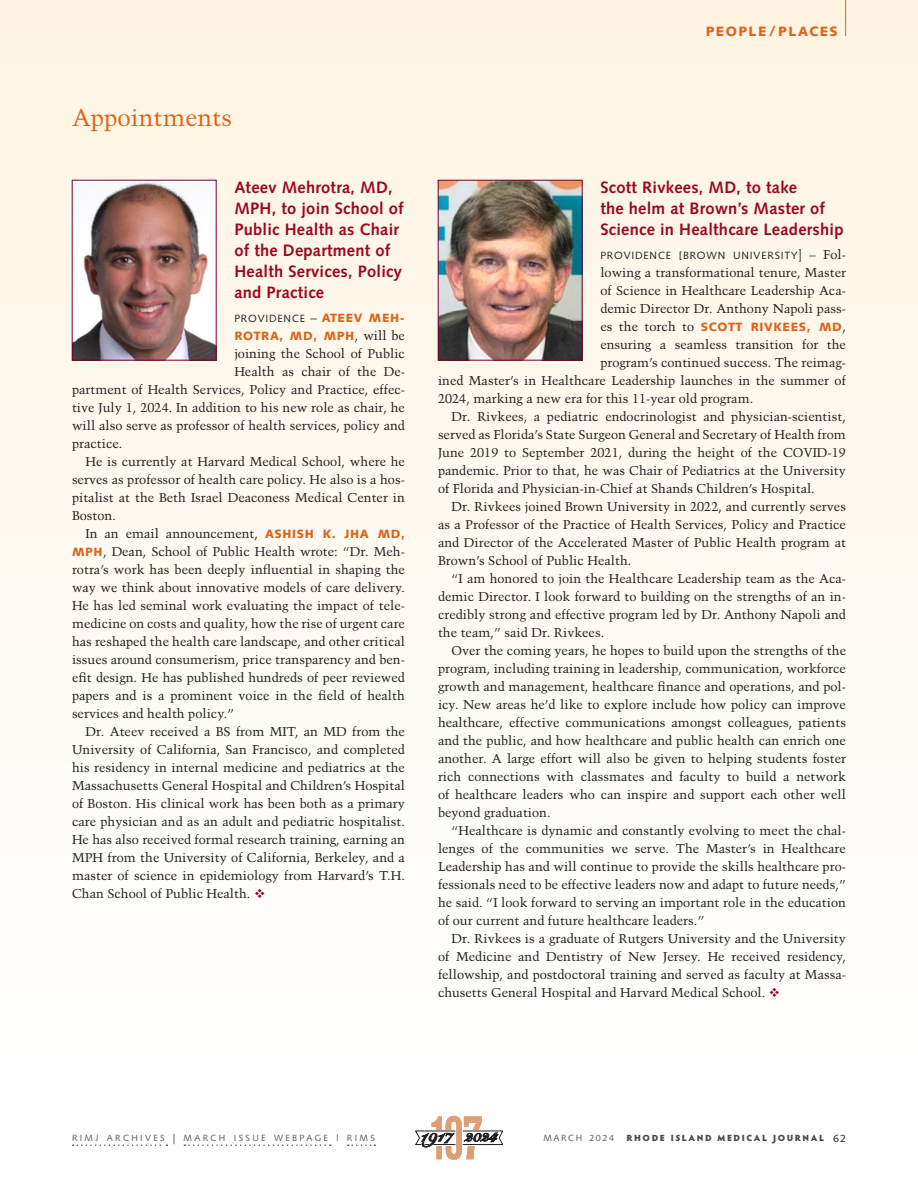
<style>
.page{position:relative;width:918px;height:1188px;background:#fff}
.page>*{position:absolute;margin:0;border:0;box-sizing:border-box;transform-origin:0 0}
.PEOPLE_TITLE-16_oran{font:24px "Trump Mediaeval";color:#dc641c}
.People_Headline-red{font:700 16.5px/21px "Syntax";letter-spacing:.015em;color:#9d061f}
.t1{font:900 13.65px "Snell Roundhand";color:#231f20}
.t2{font:900 13.5px "Syntax";letter-spacing:.1em;color:#dc641c}
.People_text__8_5_12{font:12.75px/18px "Trump Mediaeval";color:#231f20;text-align:justify}
.People_text_1st_line{font:12.75px/18px "Trump Mediaeval";color:#231f20;text-align:justify}
.People_text_1st_line-2{font:900 12px "Syntax";letter-spacing:.05em;color:#dc641c}
.People_text_1st_line-3{font:10.5px "Syntax";letter-spacing:.075em;color:#231f20}
.t3{font:9px "Syntax";letter-spacing:.26em;color:#57585a}
.t4{font:900 9px "Hypatia Sans Pro";letter-spacing:.175em;color:#4b4c4d}
.t5{font:9px "Syntax";letter-spacing:.175em;color:#57585a}
.s1{font-family:"Trump Mediaeval";font-size:12.75px}
.s2{font-weight:900;font-size:12px;color:#dc641c}
.s3{font-family:"Trump Mediaeval";font-weight:400;font-size:12.75px;color:#231f20}
.s4{font-family:"Syntax";font-weight:900;font-size:12px;color:#dc641c}
.s5{color:#9d061f}
.s6{font-size:13.5px;color:#231f20}
.s7{font-family:"Syntax";font-weight:400;font-size:10.5px;color:#231f20}
</style>
<div class="page">
<div style="left:0;top:0;width:918px;height:1188px;background:linear-gradient(to bottom,#fdf3e1,#fff)"></div>
<img style="left:74px;top:182px;width:140px;height:176px">
<img style="left:440px;top:182px;width:140px;height:176px">
<div style="left:438px;top:180px;width:144px;height:180px;border:1px solid #750130"></div>
<hr style="left:845px;top:0;width:1px;height:36px;background:#dc641c">
<svg style="left:73px;top:1144px;width:94px;height:2px"></svg>
<svg style="left:184px;top:1144px;width:147px;height:2px"></svg>
<svg style="left:348px;top:1144px;width:27px;height:2px"></svg>
<svg style="left:415px;top:1116px;width:88px;height:44px"></svg>
<p class="PEOPLE_TITLE-16_oran" style="left:72px;top:103px;width:162px">Appointments</p>
<p class="People_Headline-red" style="left:234px;top:176px;width:171px">Ateev Mehrotra, MD,<br>MPH, to join School of<br>Public Health as Chair of the Department of<br>Health Services, Policy and Practice</p>
<p class="People_text_1st_line-3" style="left:234px;top:312px;width:172px">PROVIDENCE <span class="s1">–</span> <span class="s2">ATEEV MEH-</span></p>
<p class="People_text_1st_line-2" style="left:234px;top:328px;width:172px">ROTRA, MD, MPH<span class="s3">, will be</span></p>
<p class="People_text_1st_line" style="left:234px;top:344px;width:172px">joining the School of Public</p>
<p class="People_text_1st_line" style="left:234px;top:362px;width:172px">Health as chair of the De-</p>
<p class="People_text_1st_line" style="left:72px;top:380px;width:335px">partment of Health Services, Policy and Practice, effec-</p>
<p class="People_text_1st_line" style="left:72px;top:398px;width:335px">tive July 1, 2024. In addition to his new role as chair, he</p>
<p class="People_text_1st_line" style="left:72px;top:416px;width:335px">will also serve as professor of health services, policy and</p>
<p class="People_text_1st_line" style="left:72px;top:434px;width:52px">practice.</p>
<p class="People_text__8_5_12" style="left:72px;top:452px;width:335px;text-indent:14px">He is currently at Harvard Medical School, where he serves as professor of health care policy. He also is a hos&shy;pitalist at the Beth Israel Deaconess Medical Center in Boston.</p>
<p class="People_text__8_5_12" style="left:72px;top:524px;width:335px;text-indent:14px">In an email announcement, <span class="s4">ASHISH K. JHA MD, MPH</span>, Dean, School of Public Health wrote: “Dr. Meh&shy;rotra’s work has been deeply influential in shaping the way we think about innovative models of care delivery.<br>He has led seminal work evaluating the impact of tele&shy;medicine on costs and quality, how the rise of urgent care has reshaped the health care landscape, and other critical issues around consumerism, price transparency and ben&shy;efit design. He has published hundreds of peer reviewed papers and is a prominent voice in the field of health services and health policy.”</p>
<p class="People_text__8_5_12" style="left:72px;top:722px;width:335px;text-indent:14px">Dr. Ateev received a BS from MIT, an MD from the University of California, San Francisco, and completed his residency in internal medicine and pediatrics at the Massachusetts General Hospital and Children’s Hospital of Boston. His clinical work has been both as a primary care physician and as an adult and pediatric hospitalist.<br>He has also received formal research training, earning an MPH from the University of California, Berkeley, and a master of science in epidemiology from Harvard’s T.H.<br>Chan School of Public Health. <span class="s5">❖</span></p>
<p class="t2" style="left:706px;top:24px;width:134px">PEOPLE / PLACES</p>
<p class="People_Headline-red" style="left:600px;top:176px;width:245px">Scott Rivkees, MD, to take<br>the helm at Brown’s Master of<br>Science in Healthcare Leadership</p>
<p class="People_text_1st_line-3" style="left:600px;top:249px;width:247px">PROVIDENCE [BROWN UNIVERSITY<span class="s1">] – Fol-</span></p>
<p class="People_text_1st_line" style="left:600px;top:263px;width:247px">lowing a transformational tenure, Master of Science in Healthcare Leadership Aca&shy;demic Director Dr. Anthony Napoli pass-</p>
<p class="People_text_1st_line-2" style="left:600px;top:319px;width:247px"><span class="s3">es the torch to</span> SCOTT RIVKEES, MD<span class="s3">,</span></p>
<p class="People_text_1st_line" style="left:600px;top:335px;width:247px">ensuring a seamless transition for the</p>
<p class="People_text_1st_line" style="left:600px;top:353px;width:247px">program’s continued success. The reimag-</p>
<p class="People_text_1st_line" style="left:438px;top:371px;width:409px">ined Master’s in Healthcare Leadership launches in the summer of</p>
<p class="People_text_1st_line" style="left:438px;top:389px;width:317px">2024, marking a new era for this 11-year old program.</p>
<p class="People_text__8_5_12" style="left:438px;top:407px;width:410px;text-indent:14px">Dr. Rivkees, a pediatric endocrinologist and physician-scientist, served as Florida’s State Surgeon General and Secretary of Health from June 2019 to September 2021, during the height of the COVID-19 pandemic. Prior to that, he was Chair of Pediatrics at the University of Florida and Physician-in-Chief at Shands Children’s Hospital.</p>
<p class="People_text__8_5_12" style="left:438px;top:497px;width:410px;text-indent:14px">Dr. Rivkees joined Brown University in 2022, and currently serves as a Professor of the Practice of Health Services, Policy and Practice and Director of the Accelerated Master of Public Health program at Brown’s School of Public Health.</p>
<p class="People_text__8_5_12" style="left:438px;top:569px;width:410px;text-indent:14px">“I am honored to join the Healthcare Leadership team as the Aca&shy;demic Director. I look forward to building on the strengths of an in&shy;credibly strong and effective program led by Dr. Anthony Napoli and the team,” said Dr. Rivkees.</p>
<p class="People_text__8_5_12" style="left:438px;top:641px;width:410px;text-indent:14px">Over the coming years, he hopes to build upon the strengths of the program, including training in leadership, communication, workforce growth and management, healthcare finance and operations, and pol&shy;icy. New areas he’d like to explore include how policy can improve healthcare, effective communications amongst colleagues, patients and the public, and how healthcare and public health can enrich one another. A large effort will also be given to helping students foster rich connections with classmates and faculty to build a network of healthcare leaders who can inspire and support each other well beyond graduation.</p>
<p class="People_text__8_5_12" style="left:438px;top:821px;width:410px;text-indent:14px">“Healthcare is dynamic and constantly evolving to meet the chal&shy;lenges of the communities we serve. The Master’s in Healthcare Leadership has and will continue to provide the skills healthcare pro&shy;fessionals need to be effective leaders now and adapt to future needs,” he said. “I look forward to serving an important role in the education of our current and future healthcare leaders.”</p>
<p class="People_text__8_5_12" style="left:438px;top:929px;width:410px;text-indent:14px">Dr. Rivkees is a graduate of Rutgers University and the University of Medicine and Dentistry of New Jersey. He received residency, fellowship, and postdoctoral training and served as faculty at Massa&shy;chusetts General Hospital and Harvard Medical School. <span class="s5">❖</span></p>
<p class="t3" style="left:72px;top:1132px;width:304px">RIMJ ARCHIVES <span class="s6">|</span> MARCH ISSUE WEBPAGE | RIMS</p>
<p class="t1" style="left:489px;top:1129px;width:9px">4</p>
<p class="t5" style="left:544px;top:1132px;width:72px">MARCH 2024</p>
<p class="t4" style="left:626px;top:1131px;width:221px">RHODE ISLAND MEDICAL JOURNAL <span class="s7">62</span></p>
</div>
